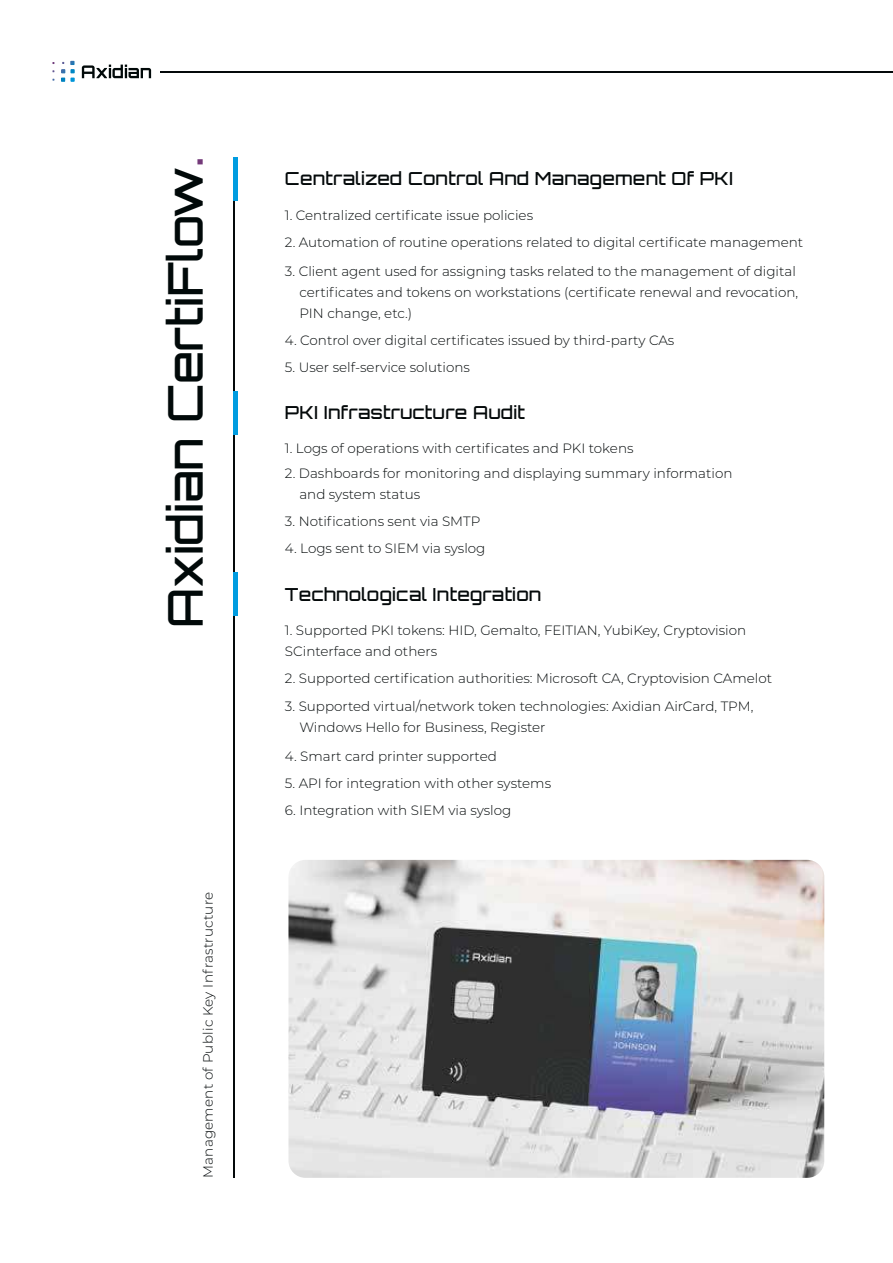
<style>
.page{position:relative;width:893px;height:1263px;background:#fff}
.page>*{position:absolute;margin:0;border:0;box-sizing:border-box;transform-origin:0 0}
.t1{font:500 48px "Orbitron";color:#010909}
.t2{font:500 18px "Orbitron";letter-spacing:.015em;color:#04090a}
.t3{font:300 13.5px/21px "Montserrat";color:#04090a}
.s1{color:#733979}
</style>
<div class="page">
<hr style="left:161px;top:72px;width:732px;height:1px;background:#04090a">
<hr style="left:233px;top:161px;width:1px;height:1017px;background:#04090a">
<hr style="left:233px;top:391px;width:4px;height:44px;background:#009ce0">
<hr style="left:233px;top:572px;width:4px;height:44px;background:#009ce0">
<hr style="left:233px;top:157px;width:4px;height:43px;background:#009ce0">
<img style="left:288px;top:860px;width:536px;height:318px">
<svg style="left:82px;top:65px;width:69px;height:13px"></svg>
<svg style="left:61px;top:61px;width:14px;height:21px"></svg>
<h1 class="t1" style="left:166px;top:628px;width:473px;rotate:-90deg">Axidian CertiFlow<span class="s1">.</span></h1>
<p class="t3" style="left:198px;top:1178px;width:287px;rotate:-90deg">Management of Public Key Infrastructure</p>
<h2 class="t2" style="left:285px;top:171px;width:449px">Centralized Control And Management Of PKI</h2>
<p class="t3" style="left:285px;top:205px;width:250px">1. Centralized certificate issue policies</p>
<p class="t3" style="left:285px;top:233px;width:520px">2. Automation of routine operations related to digital certificate management</p>
<p class="t3" style="left:299px;top:261px;width:500px;text-indent:-14px">3. Client agent used for assigning tasks related to the management of digital certificates and tokens on workstations (certificate renewal and revocation,<br>PIN change, etc.)</p>
<p class="t3" style="left:285px;top:330px;width:391px">4. Control over digital certificates issued by third-party CAs</p>
<p class="t3" style="left:285px;top:357px;width:186px">5. User self-service solutions</p>
<h2 class="t2" style="left:285px;top:405px;width:241px">PKI Infrastructure Audit</h2>
<p class="t3" style="left:285px;top:438px;width:350px">1. Logs of operations with certificates and PKI tokens</p>
<p class="t3" style="left:299px;top:463px;width:435px;text-indent:-14px">2. Dashboards for monitoring and displaying summary information and system status</p>
<p class="t3" style="left:285px;top:511px;width:197px">3. Notifications sent via SMTP</p>
<p class="t3" style="left:285px;top:538px;width:202px">4. Logs sent to SIEM via syslog</p>
<h2 class="t2" style="left:285px;top:587px;width:258px">Technological Integration</h2>
<p class="t3" style="left:285px;top:620px;width:463px">1. Supported PKI tokens: HID, Gemalto, FEITIAN, YubiKey, Cryptovision<br>SCinterface and others</p>
<p class="t3" style="left:285px;top:668px;width:489px">2. Supported certification authorities: Microsoft CA, Cryptovision CAmelot</p>
<p class="t3" style="left:299px;top:696px;width:455px;text-indent:-14px">3. Supported virtual/network token technologies: Axidian AirCard, TPM,<br>Windows Hello for Business, Register</p>
<p class="t3" style="left:285px;top:746px;width:213px">4. Smart card printer supported</p>
<p class="t3" style="left:285px;top:773px;width:268px">5. API for integration with other systems</p>
<p class="t3" style="left:285px;top:800px;width:228px">6. Integration with SIEM via syslog</p>
</div>
